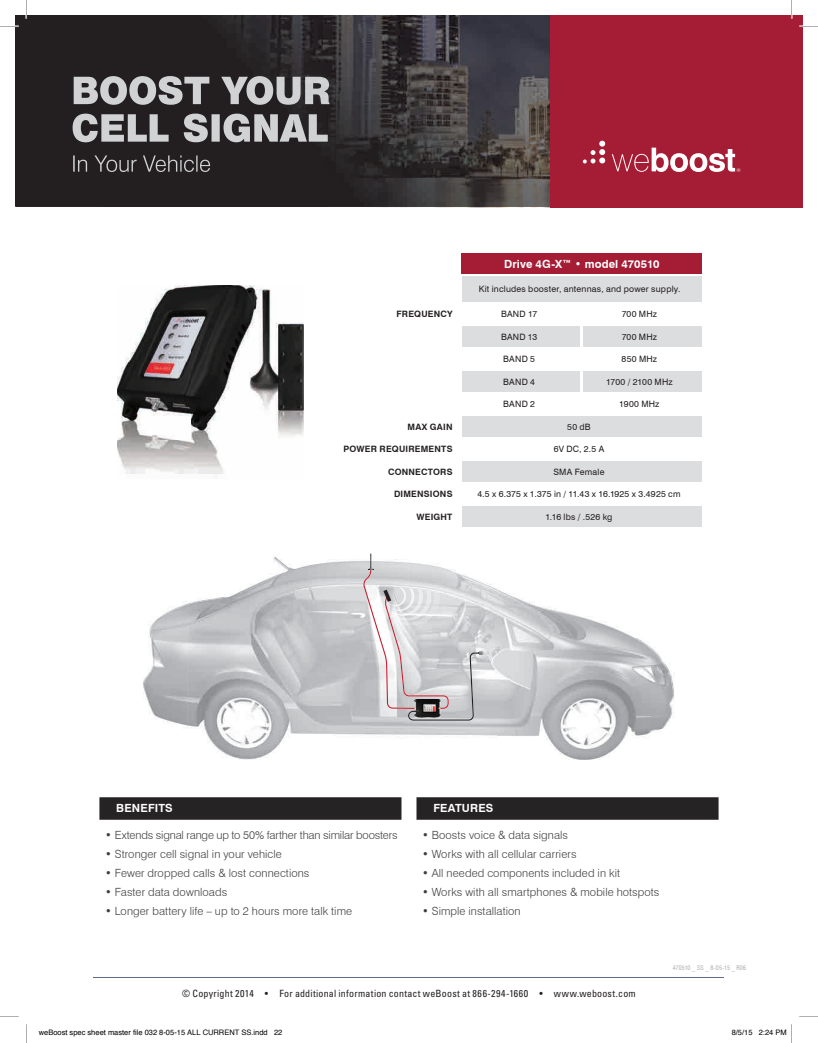
<style>
.page{position:relative;width:818px;height:1043px;background:#fff}
.page>*{position:absolute;margin:0;border:0;box-sizing:border-box;transform-origin:0 0}
.t1{font:300 11.25px "Swiss 721 BT";letter-spacing:.01em;color:#3e3e3f}
.t2{font:300 11.25px "Swiss 721 BT";letter-spacing:-.01em;color:#3e3e3f}
.t3{font:700 11.25px "Swiss 721 BT";letter-spacing:.015em;color:#fff}
.t4{font:condensed 10px "Univers";letter-spacing:.025em;color:#231f20}
.t5{font:8.75px "Swiss 721 BT";letter-spacing:.02em;color:#231f20}
.t6{font:700 8.75px "Swiss 721 BT";letter-spacing:.025em;color:#231f20}
.t7{font:7.5px "Helvetica";color:#000}
.t8{font:300 condensed 6.25px "Swiss 721 BT";letter-spacing:.025em;color:#939598}
.t9{font:300 5.25px "Swiss 721 BT";color:#fff}
</style>
<div class="page">
<img style="left:380px;top:207px;width:211px;height:1px">
<img style="left:16px;top:15px;width:534px;height:77px">
<div style="left:16px;top:92px;width:88px;height:115px;background:#231f20"></div>
<img style="left:326px;top:92px;width:224px;height:115px">
<div style="left:104px;top:178px;width:222px;height:29px;background:#231f20"></div>
<div style="left:550px;top:15px;width:252px;height:192px;background:#a41d35"></div>
<div style="left:66px;top:70px;width:269px;height:108px;background:#231f20"></div>
<img style="left:74px;top:76px;width:257px;height:29px">
<img style="left:73px;top:114px;width:255px;height:28px">
<img style="left:73px;top:155px;width:137px;height:17px">
<svg style="left:612px;top:148px;width:123px;height:24px"></svg>
<svg style="left:583px;top:141px;width:22px;height:22px"></svg>
<div style="left:99px;top:797px;width:302px;height:22px;background:#262324"></div>
<div style="left:416px;top:797px;width:302px;height:22px;background:#262324"></div>
<hr style="left:94px;top:977px;width:630px;height:1px;background:#5e6e88">
<img style="left:117px;top:285px;width:186px;height:189px">
<img style="left:185px;top:725px;width:401px;height:35px">
<img style="left:187px;top:557px;width:222px;height:203px">
<img style="left:408px;top:584px;width:132px;height:151px">
<img style="left:144px;top:604px;width:44px;height:121px">
<img style="left:540px;top:607px;width:133px;height:152px">
<svg style="left:363px;top:553px;width:127px;height:167px"></svg>
<img style="left:391px;top:592px;width:48px;height:33px">
<img style="left:390px;top:590px;width:41px;height:30px">
<img style="left:389px;top:589px;width:33px;height:26px">
<img style="left:389px;top:588px;width:26px;height:23px">
<img style="left:389px;top:587px;width:18px;height:19px">
<div style="left:461px;top:252px;width:241px;height:22px;background:#a41d35"></div>
<svg style="left:462px;top:276px;width:240px;height:251px;fill:#dcdddf"></svg>
<hr style="left:580px;top:303px;width:3px;height:21px;background:#fff">
<hr style="left:580px;top:326px;width:3px;height:21px;background:#fff">
<hr style="left:580px;top:348px;width:3px;height:21px;background:#fff">
<hr style="left:580px;top:371px;width:3px;height:21px;background:#fff">
<hr style="left:580px;top:393px;width:3px;height:21px;background:#fff">
<hr style="left:461px;top:302px;width:120px;height:1px;background:#fff">
<hr style="left:581px;top:302px;width:122px;height:1px;background:#fff">
<hr style="left:461px;top:324px;width:120px;height:2px;background:#fff">
<hr style="left:581px;top:324px;width:122px;height:2px;background:#fff">
<hr style="left:461px;top:347px;width:120px;height:1px;background:#fff">
<hr style="left:581px;top:347px;width:122px;height:1px;background:#fff">
<hr style="left:461px;top:369px;width:120px;height:2px;background:#fff">
<hr style="left:581px;top:369px;width:122px;height:2px;background:#fff">
<hr style="left:461px;top:392px;width:120px;height:1px;background:#fff">
<hr style="left:581px;top:392px;width:122px;height:1px;background:#fff">
<hr style="left:461px;top:414px;width:120px;height:2px;background:#fff">
<hr style="left:581px;top:414px;width:122px;height:2px;background:#fff">
<hr style="left:461px;top:437px;width:120px;height:1px;background:#fff">
<hr style="left:581px;top:437px;width:122px;height:1px;background:#fff">
<hr style="left:461px;top:459px;width:120px;height:2px;background:#fff">
<hr style="left:581px;top:459px;width:122px;height:2px;background:#fff">
<hr style="left:461px;top:482px;width:120px;height:1px;background:#fff">
<hr style="left:581px;top:482px;width:122px;height:1px;background:#fff">
<hr style="left:461px;top:504px;width:120px;height:2px;background:#fff">
<hr style="left:581px;top:504px;width:122px;height:2px;background:#fff">
<svg style="left:0;top:25px;width:19px;height:2px"></svg>
<svg style="left:799px;top:25px;width:19px;height:2px"></svg>
<svg style="left:0;top:1016px;width:19px;height:1px"></svg>
<svg style="left:799px;top:1016px;width:19px;height:1px"></svg>
<svg style="left:25px;top:0;width:2px;height:19px"></svg>
<svg style="left:26px;top:1024px;width:1px;height:18px"></svg>
<svg style="left:790px;top:0;width:2px;height:19px"></svg>
<svg style="left:791px;top:1024px;width:1px;height:18px"></svg>
<p class="t3" style="left:504px;top:257px;width:157px">Drive 4G-X™ • model 470510</p>
<p class="t5" style="left:478px;top:283px;width:203px">Kit includes booster, antennas, and power supply.</p>
<p class="t6" style="left:396px;top:309px;width:57px">FREQUENCY</p>
<p class="t5" style="left:501px;top:309px;width:38px">BAND 17</p>
<p class="t5" style="left:621px;top:309px;width:37px">700 MHz</p>
<p class="t5" style="left:501px;top:331px;width:38px">BAND 13</p>
<p class="t5" style="left:621px;top:331px;width:37px">700 MHz</p>
<p class="t5" style="left:503px;top:354px;width:33px">BAND 5</p>
<p class="t5" style="left:621px;top:354px;width:37px">850 MHz</p>
<p class="t5" style="left:503px;top:376px;width:33px">BAND 4</p>
<p class="t5" style="left:606px;top:376px;width:68px">1700 / 2100 MHz</p>
<p class="t5" style="left:503px;top:399px;width:33px">BAND 2</p>
<p class="t5" style="left:619px;top:399px;width:42px">1900 MHz</p>
<p class="t6" style="left:407px;top:421px;width:47px">MAX GAIN</p>
<p class="t5" style="left:567px;top:421px;width:25px">50 dB</p>
<p class="t6" style="left:343px;top:444px;width:110px">POWER REQUIREMENTS</p>
<p class="t5" style="left:553px;top:444px;width:52px">6V DC, 2.5 A</p>
<p class="t6" style="left:388px;top:466px;width:66px">CONNECTORS</p>
<p class="t5" style="left:553px;top:466px;width:53px">SMA Female</p>
<p class="t6" style="left:394px;top:489px;width:60px">DIMENSIONS</p>
<p class="t5" style="left:477px;top:489px;width:205px">4.5 x 6.375 x 1.375 in / 11.43 x 16.1925 x 3.4925 cm</p>
<p class="t6" style="left:416px;top:511px;width:38px">WEIGHT</p>
<p class="t5" style="left:545px;top:511px;width:68px">1.16 lbs / .526 kg</p>
<p class="t9" style="left:736px;top:167px;width:6px">®</p>
<p class="t3" style="left:116px;top:801px;width:58px">BENEFITS</p>
<p class="t2" style="left:105px;top:828px;width:294px">• Extends signal range up to 50% farther than similar boosters</p>
<p class="t1" style="left:105px;top:847px;width:178px">• Stronger cell signal in your vehicle</p>
<p class="t1" style="left:105px;top:866px;width:206px">• Fewer dropped calls &amp; lost connections</p>
<p class="t1" style="left:105px;top:885px;width:124px">• Faster data downloads</p>
<p class="t1" style="left:105px;top:904px;width:248px">• Longer battery life – up to 2 hours more talk time</p>
<p class="t3" style="left:433px;top:801px;width:61px">FEATURES</p>
<p class="t1" style="left:422px;top:828px;width:147px">• Boosts voice &amp; data signals</p>
<p class="t1" style="left:422px;top:847px;width:156px">• Works with all cellular carriers</p>
<p class="t1" style="left:422px;top:866px;width:199px">• All needed components included in kit</p>
<p class="t1" style="left:422px;top:885px;width:239px">• Works with all smartphones &amp; mobile hotspots</p>
<p class="t1" style="left:422px;top:904px;width:100px">• Simple installation</p>
<p class="t4" style="left:182px;top:986px;width:455px">© Copyright 2014 • For additional information contact weBoost at 866-294-1660 • www.weboost.com</p>
<p class="t8" style="left:672px;top:964px;width:75px">470510 _ SS _ 8-05-15 _ R06</p>
<p class="t7" style="left:39px;top:1027px;width:245px">weBoost spec sheet master file 032 8-05-15 ALL CURRENT SS.indd 22</p>
<p class="t7" style="left:731px;top:1027px;width:57px">8/5/15 2:24 PM</p>
</div>
